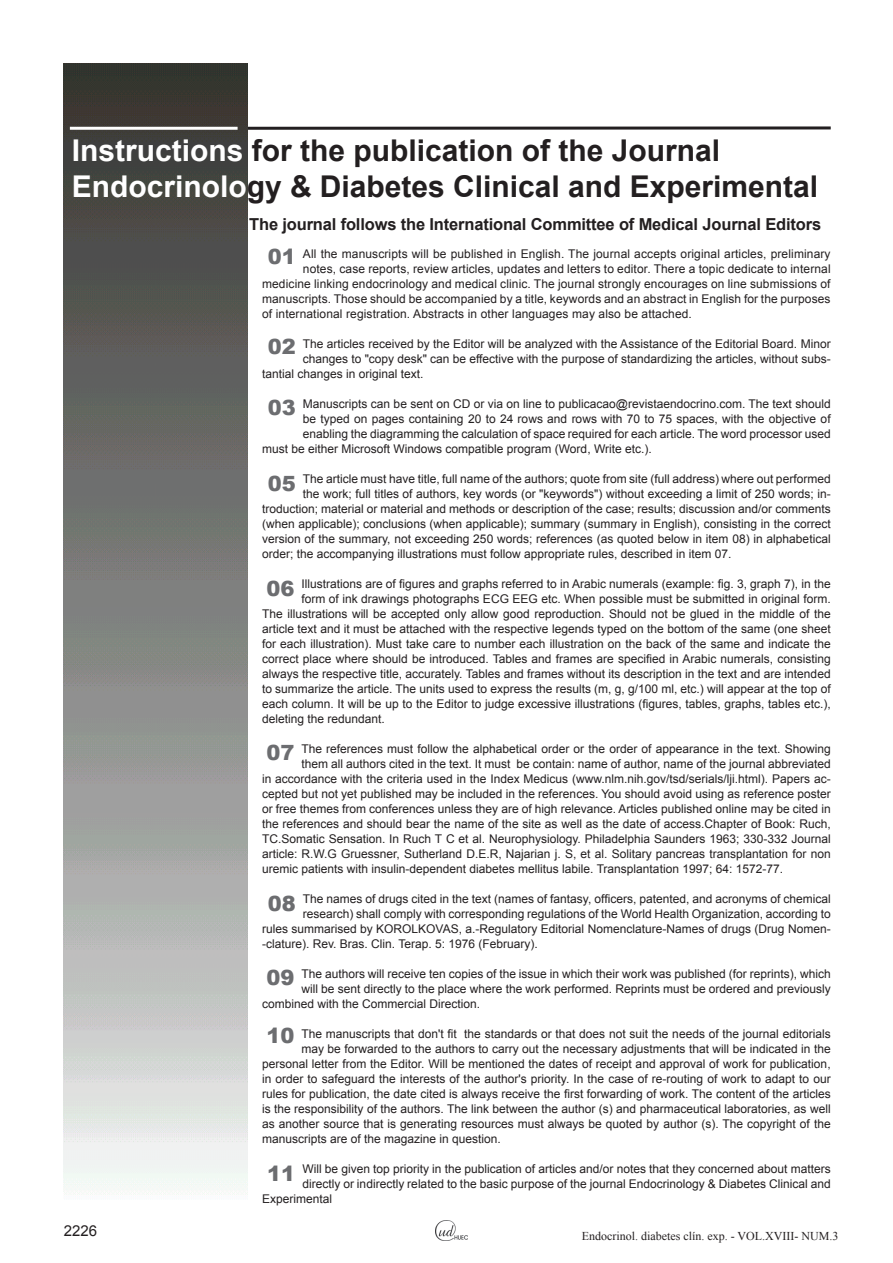
<style>
.page{position:relative;width:893px;height:1263px;background:#fff}
.page>*{position:absolute;margin:0;border:0;box-sizing:border-box;transform-origin:0 0}
.t1{font:700 30px/36px "Arial";color:#231f20}
.t2{font:21px "Arial MT Black";color:#6c6d70}
.t3{font:700 16.5px "Arial";letter-spacing:-.01em;color:#231f20}
.t4{font:15px "Arial";color:#231f20}
.t5{font:12px "Arial";color:#231f20}
.t6{font:12px "Times New Roman";color:#231f20}
.s1{color:#fff}
</style>
<div class="page">
<img style="left:435px;top:1220px;width:32px;height:20px">
<svg style="left:248px;top:126px;width:583px;height:4px;background:#595657"></svg>
<img style="left:64px;top:64px;width:184px;height:1131px">
<hr style="left:70px;top:127px;width:168px;height:3px;background:#fff">
<h1 class="t1" style="left:72px;top:133px;width:748px"><span class="s1">Instructions</span> for the publication of the Journal<br><span class="s1">Endocrinolo</span>gy &amp; Diabetes Clinical and Experimental</h1>
<h3 class="t3" style="left:249px;top:212px;width:573px">The journal follows the International Committee of Medical Journal Editors</h3>
<p class="t4" style="left:64px;top:1220px;width:35px">2226</p>
<h2 class="t2" style="left:268px;top:243px;width:30px">01</h2>
<p class="t5" style="left:303px;top:246px;width:529px">All the manuscripts will be published in English. The journal accepts original articles, preliminary</p>
<p class="t5" style="left:303px;top:261px;width:529px">notes, case reports, review articles, updates and letters to editor. There a topic dedicate to internal</p>
<p class="t5" style="left:262px;top:276px;width:570px">medicine linking endocrinology and medical clinic. The journal strongly encourages on line submissions of</p>
<p class="t5" style="left:262px;top:291px;width:570px">manuscripts. Those should be accompanied by a title, keywords and an abstract in English for the purposes</p>
<p class="t5" style="left:262px;top:306px;width:431px">of international registration. Abstracts in other languages may also be attached.</p>
<p class="t5" style="left:303px;top:336px;width:529px">The articles received by the Editor will be analyzed with the Assistance of the Editorial Board. Minor</p>
<p class="t5" style="left:303px;top:351px;width:529px">changes to "copy desk" can be effective with the purpose of standardizing the articles, without subs-</p>
<p class="t5" style="left:262px;top:366px;width:163px">tantial changes in original text.</p>
<p class="t5" style="left:303px;top:396px;width:529px">Manuscripts can be sent on CD or via on line to publicacao@revistaendocrino.com. The text should</p>
<p class="t5" style="left:303px;top:411px;width:529px">be typed on pages containing 20 to 24 rows and rows with 70 to 75 spaces, with the objective of</p>
<p class="t5" style="left:303px;top:426px;width:529px">enabling the diagramming the calculation of space required for each article. The word processor used</p>
<p class="t5" style="left:262px;top:441px;width:391px">must be either Microsoft Windows compatible program (Word, Write etc.).</p>
<p class="t5" style="left:303px;top:471px;width:529px">The article must have title, full name of the authors; quote from site (full address) where out performed</p>
<p class="t5" style="left:303px;top:486px;width:529px">the work; full titles of authors, key words (or "keywords") without exceeding a limit of 250 words; in-</p>
<p class="t5" style="left:262px;top:501px;width:570px">troduction; material or material and methods or description of the case; results; discussion and/or comments</p>
<p class="t5" style="left:262px;top:516px;width:570px">(when applicable); conclusions (when applicable); summary (summary in English), consisting in the correct</p>
<p class="t5" style="left:262px;top:531px;width:570px">version of the summary, not exceeding 250 words; references (as quoted below in item 08) in alphabetical</p>
<p class="t5" style="left:262px;top:546px;width:471px">order; the accompanying illustrations must follow appropriate rules, described in item 07.</p>
<p class="t5" style="left:301px;top:576px;width:531px">Illustrations are of figures and graphs referred to in Arabic numerals (example: fig. 3, graph 7), in the</p>
<p class="t5" style="left:301px;top:591px;width:531px">form of ink drawings photographs ECG EEG etc. When possible must be submitted in original form.</p>
<p class="t5" style="left:262px;top:606px;width:570px">The illustrations will be accepted only allow good reproduction. Should not be glued in the middle of the</p>
<p class="t5" style="left:262px;top:621px;width:570px">article text and it must be attached with the respective legends typed on the bottom of the same (one sheet</p>
<p class="t5" style="left:262px;top:636px;width:570px">for each illustration). Must take care to number each illustration on the back of the same and indicate the</p>
<p class="t5" style="left:262px;top:651px;width:570px">correct place where should be introduced. Tables and frames are specified in Arabic numerals, consisting</p>
<p class="t5" style="left:262px;top:666px;width:570px">always the respective title, accurately. Tables and frames without its description in the text and are intended</p>
<p class="t5" style="left:262px;top:681px;width:570px">to summarize the article. The units used to express the results (m, g, g/100 ml, etc.) will appear at the top of</p>
<p class="t5" style="left:262px;top:696px;width:570px">each column. It will be up to the Editor to judge excessive illustrations (figures, tables, graphs, tables etc.),</p>
<p class="t5" style="left:262px;top:711px;width:124px">deleting the redundant.</p>
<p class="t5" style="left:301px;top:741px;width:531px">The references must follow the alphabetical order or the order of appearance in the text. Showing</p>
<p class="t5" style="left:301px;top:756px;width:531px">them all authors cited in the text. It must be contain: name of author, name of the journal abbreviated</p>
<p class="t5" style="left:262px;top:771px;width:570px">in accordance with the criteria used in the Index Medicus (www.nlm.nih.gov/tsd/serials/lji.html). Papers ac-</p>
<p class="t5" style="left:262px;top:786px;width:570px">cepted but not yet published may be included in the references. You should avoid using as reference poster</p>
<p class="t5" style="left:262px;top:801px;width:570px">or free themes from conferences unless they are of high relevance. Articles published online may be cited in</p>
<p class="t5" style="left:262px;top:816px;width:570px">the references and should bear the name of the site as well as the date of access.Chapter of Book: Ruch,</p>
<p class="t5" style="left:262px;top:831px;width:570px">TC.Somatic Sensation. In Ruch T C et al. Neurophysiology. Philadelphia Saunders 1963; 330-332 Journal</p>
<p class="t5" style="left:262px;top:846px;width:570px">article: R.W.G Gruessner, Sutherland D.E.R, Najarian j. S, et al. Solitary pancreas transplantation for non</p>
<p class="t5" style="left:262px;top:861px;width:522px">uremic patients with insulin-dependent diabetes mellitus labile. Transplantation 1997; 64: 1572-77.</p>
<p class="t5" style="left:303px;top:891px;width:529px">The names of drugs cited in the text (names of fantasy, officers, patented, and acronyms of chemical</p>
<p class="t5" style="left:303px;top:906px;width:529px">research) shall comply with corresponding regulations of the World Health Organization, according to</p>
<p class="t5" style="left:262px;top:921px;width:570px">rules summarised by KOROLKOVAS, a.-Regulatory Editorial Nomenclature-Names of drugs (Drug Nomen-</p>
<p class="t5" style="left:262px;top:936px;width:277px">-clature). Rev. Bras. Clin. Terap. 5: 1976 (February).</p>
<p class="t5" style="left:301px;top:966px;width:531px">The authors will receive ten copies of the issue in which their work was published (for reprints), which</p>
<p class="t5" style="left:301px;top:981px;width:531px">will be sent directly to the place where the work performed. Reprints must be ordered and previously</p>
<p class="t5" style="left:262px;top:996px;width:220px">combined with the Commercial Direction.</p>
<p class="t5" style="left:301px;top:1026px;width:531px">The manuscripts that don't fit the standards or that does not suit the needs of the journal editorials</p>
<p class="t5" style="left:301px;top:1041px;width:531px">may be forwarded to the authors to carry out the necessary adjustments that will be indicated in the</p>
<p class="t5" style="left:262px;top:1056px;width:570px">personal letter from the Editor. Will be mentioned the dates of receipt and approval of work for publication,</p>
<p class="t5" style="left:262px;top:1071px;width:570px">in order to safeguard the interests of the author's priority. In the case of re-routing of work to adapt to our</p>
<p class="t5" style="left:262px;top:1086px;width:570px">rules for publication, the date cited is always receive the first forwarding of work. The content of the articles</p>
<p class="t5" style="left:262px;top:1101px;width:570px">is the responsibility of the authors. The link between the author (s) and pharmaceutical laboratories, as well</p>
<p class="t5" style="left:262px;top:1116px;width:570px">as another source that is generating resources must always be quoted by author (s). The copyright of the</p>
<p class="t5" style="left:262px;top:1131px;width:240px">manuscripts are of the magazine in question.</p>
<p class="t5" style="left:302px;top:1161px;width:530px">Will be given top priority in the publication of articles and/or notes that they concerned about matters</p>
<p class="t5" style="left:302px;top:1176px;width:530px">directly or indirectly related to the basic purpose of the journal Endocrinology &amp; Diabetes Clinical and</p>
<p class="t5" style="left:262px;top:1191px;width:72px">Experimental</p>
<h2 class="t2" style="left:268px;top:333px;width:30px">02</h2>
<h2 class="t2" style="left:268px;top:395px;width:30px">03</h2>
<h2 class="t2" style="left:268px;top:470px;width:30px">05</h2>
<h2 class="t2" style="left:266px;top:575px;width:30px">06</h2>
<h2 class="t2" style="left:266px;top:740px;width:30px">07</h2>
<h2 class="t2" style="left:268px;top:890px;width:30px">08</h2>
<h2 class="t2" style="left:266px;top:964px;width:30px">09</h2>
<h2 class="t2" style="left:266px;top:1022px;width:30px">10</h2>
<h2 class="t2" style="left:267px;top:1161px;width:30px">11</h2>
<p class="t6" style="left:582px;top:1227px;width:258px">Endocrinol. diabetes clín. exp. - VOL.XVIII- NUM.3</p>
</div>
